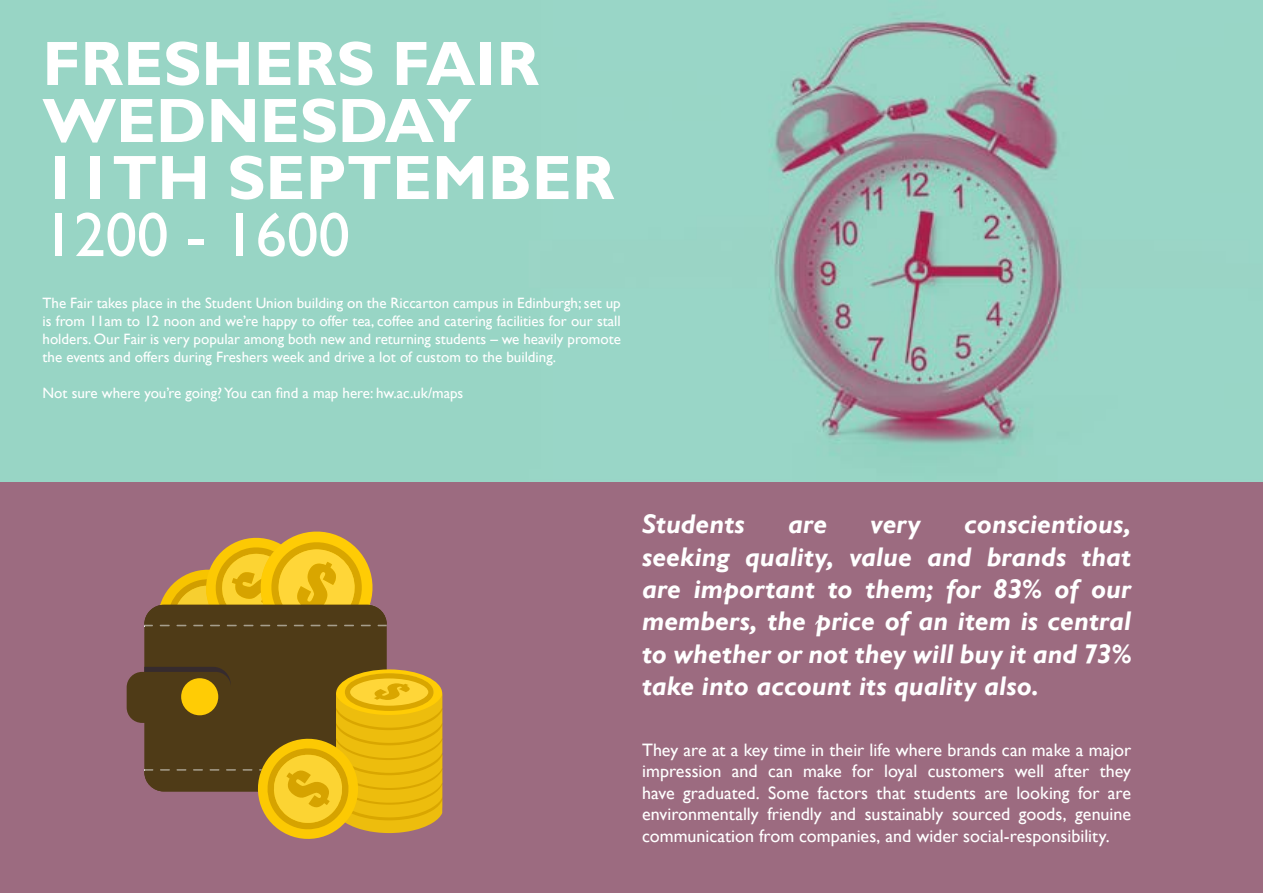
<style>
.page{position:relative;width:1263px;height:893px;background:#fff}
.page>*{position:absolute;margin:0;border:0;box-sizing:border-box;transform-origin:0 0}
.t1{font:700 63px/57px "Gill Sans";color:#fff}
.t2{font:63px "Gill Sans";color:#fff}
.t3{font:italic 700 27px/32.4px "Gill Sans";color:#fff;text-align:justify}
.t4{font:18px/21.6px "Gill Sans";color:#fff;text-align:justify}
.t5{font:15px/18px "Gill Sans";color:#fff;text-align:justify}
</style>
<div class="page">
<img style="left:0;top:0;width:1263px;height:483px">
<div style="left:0;top:483px;width:1263px;height:410px;background:#9c6b80"></div>
<div style="left:127px;top:672px;width:104px;height:51px;background:#4f3b17;border-radius:15px"></div>
<svg style="left:144px;top:531px;width:298px;height:308px"></svg>
<h1 class="t1" style="left:43px;top:37px;width:573px">FRESHERS FAIR<br>WEDNESDAY<br>11TH SEPTEMBER</h1>
<h1 class="t2" style="left:43px;top:198px;width:309px">1200 - 1600</h1>
<p class="t5" style="left:43px;top:294px;width:580px">The Fair takes place in the Student Union building on the Riccarton campus in Edinburgh; set up is from 11am to 12 noon and we’re happy to offer tea, coffee and catering facilities for our stall holders. Our Fair is very popular among both new and returning students – we heavily promote the events and offers during Freshers week and drive a lot of custom to the building.</p>
<p class="t5" style="left:43px;top:384px;width:422px">Not sure where you’re going? You can find a map here: hw.ac.uk/maps</p>
<h2 class="t3" style="left:642px;top:509px;width:104px">Students</h2>
<h2 class="t3" style="left:788px;top:509px;width:40px">are</h2>
<h2 class="t3" style="left:871px;top:509px;width:52px">very</h2>
<h2 class="t3" style="left:642px;top:509px;width:490px;text-indent:322px">conscientious, seeking quality, value and brands that are important to them; for 83% of our members, the price of an item is central to whether or not they will buy it and 73% take into account its quality also.</h2>
<p class="t4" style="left:642px;top:739px;width:491px">They are at a key time in their life where brands can make a major impression and can make for loyal customers well after they have graduated. Some factors that students are looking for are environmentally friendly and sustainably sourced goods, genuine communication from companies, and wider social-responsibility.</p>
</div>
